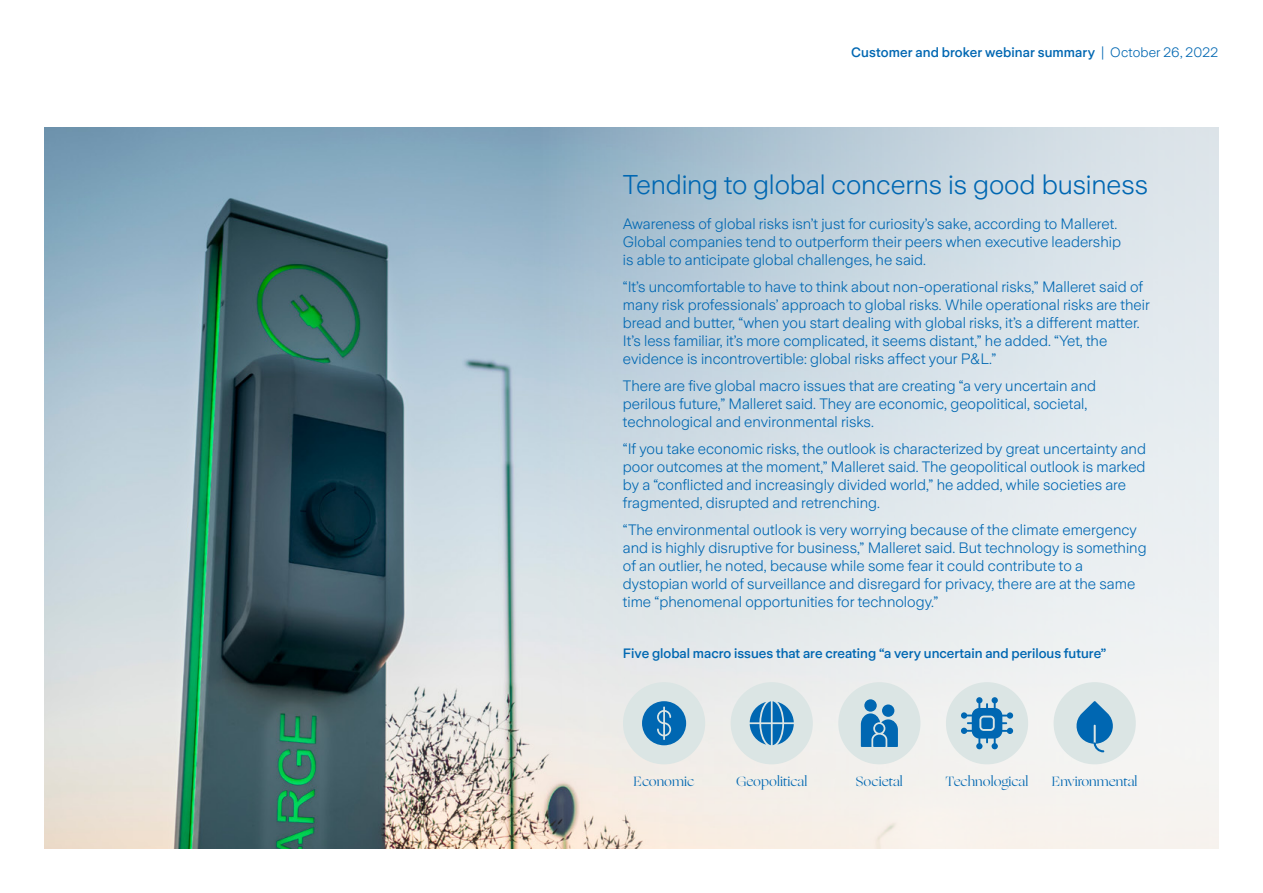
<style>
.page{position:relative;width:1263px;height:893px;background:#fff}
.page>*{position:absolute;margin:0;border:0;box-sizing:border-box;transform-origin:0 0}
._18_20_Zurich_Sans{font:300 27px "Zurich Sans";letter-spacing:-.005em;color:#0067b2}
._10_12_Zurich_Sans{font:300 15px/18px "Zurich Sans";color:#0067b2}
._10_12_Zurich_Sans-2{font:500 13.5px "Zurich Sans";color:#0067b2}
._10_12_Zurich_Sans-3{font:13.5px "Ogg";color:#0067b2}
.s1{font-weight:300}
</style>
<div class="page">
<img style="left:45px;top:128px;width:495px;height:720px">
<svg style="left:540px;top:127px;width:679px;height:722px;background:#d8e1e6"></svg>
<div style="left:623px;top:682px;width:82px;height:82px;background:#dbe5e4;border-radius:50%"></div>
<svg style="left:642px;top:701px;width:44px;height:44px"></svg>
<div style="left:1053px;top:682px;width:83px;height:82px;background:#dbe5e4;border-radius:50%"></div>
<svg style="left:1076px;top:701px;width:37px;height:51px"></svg>
<div style="left:946px;top:682px;width:82px;height:82px;background:#dbe5e4;border-radius:50%"></div>
<svg style="left:961px;top:697px;width:52px;height:52px"></svg>
<div style="left:838px;top:682px;width:82px;height:82px;background:#dbe5e4;border-radius:50%"></div>
<svg style="left:861px;top:713px;width:37px;height:34px"></svg>
<div style="left:882px;top:704px;width:12px;height:13px;background:#0067b2;border-radius:50%"></div>
<svg style="left:864px;top:699px;width:13px;height:13px"></svg>
<div style="left:731px;top:682px;width:82px;height:82px;background:#dbe5e4;border-radius:50%"></div>
<svg style="left:750px;top:701px;width:44px;height:44px"></svg>
<p class="_10_12_Zurich_Sans-2" style="left:851px;top:45px;width:369px">Customer and broker webinar summary <span class="s1">| October 26, 2022</span></p>
<p class="_18_20_Zurich_Sans" style="left:623px;top:170px;width:527px">Tending to global concerns is good business</p>
<p class="_10_12_Zurich_Sans" style="left:623px;top:215px;width:499px">Awareness of global risks isn’t just for curiosity’s sake, according to Malleret.<br>Global companies tend to outperform their peers when executive leadership is able to anticipate global challenges, he said.</p>
<p class="_10_12_Zurich_Sans" style="left:623px;top:278px;width:528px">“It’s uncomfortable to have to think about non-operational risks,” Malleret said of many risk professionals’ approach to global risks. While operational risks are their bread and butter, “when you start dealing with global risks, it’s a different matter.<br>It’s less familiar, it’s more complicated, it seems distant,” he added. “Yet, the evidence is incontrovertible: global risks affect your P&amp;L.”</p>
<p class="_10_12_Zurich_Sans" style="left:623px;top:377px;width:475px">There are five global macro issues that are creating “a very uncertain and perilous future,” Malleret said. They are economic, geopolitical, societal, technological and environmental risks.</p>
<p class="_10_12_Zurich_Sans" style="left:623px;top:440px;width:525px">“If you take economic risks, the outlook is characterized by great uncertainty and poor outcomes at the moment,” Malleret said. The geopolitical outlook is marked by a “conflicted and increasingly divided world,” he added, while societies are fragmented, disrupted and retrenching.</p>
<p class="_10_12_Zurich_Sans" style="left:623px;top:521px;width:525px">“The environmental outlook is very worrying because of the climate emergency and is highly disruptive for business,” Malleret said. But technology is something of an outlier, he noted, because while some fear it could contribute to a dystopian world of surveillance and disregard for privacy, there are at the same time “phenomenal opportunities for technology.”</p>
<p class="_10_12_Zurich_Sans-2" style="left:623px;top:646px;width:485px">Five global macro issues that are creating “a very uncertain and perilous future”</p>
<p class="_10_12_Zurich_Sans-3" style="left:634px;top:773px;width:62px">Economic</p>
<p class="_10_12_Zurich_Sans-3" style="left:736px;top:773px;width:73px">Geopolitical</p>
<p class="_10_12_Zurich_Sans-3" style="left:856px;top:773px;width:49px">Societal</p>
<p class="_10_12_Zurich_Sans-3" style="left:945px;top:773px;width:84px">Technological</p>
<p class="_10_12_Zurich_Sans-3" style="left:1052px;top:773px;width:87px">Environmental</p>
</div>
